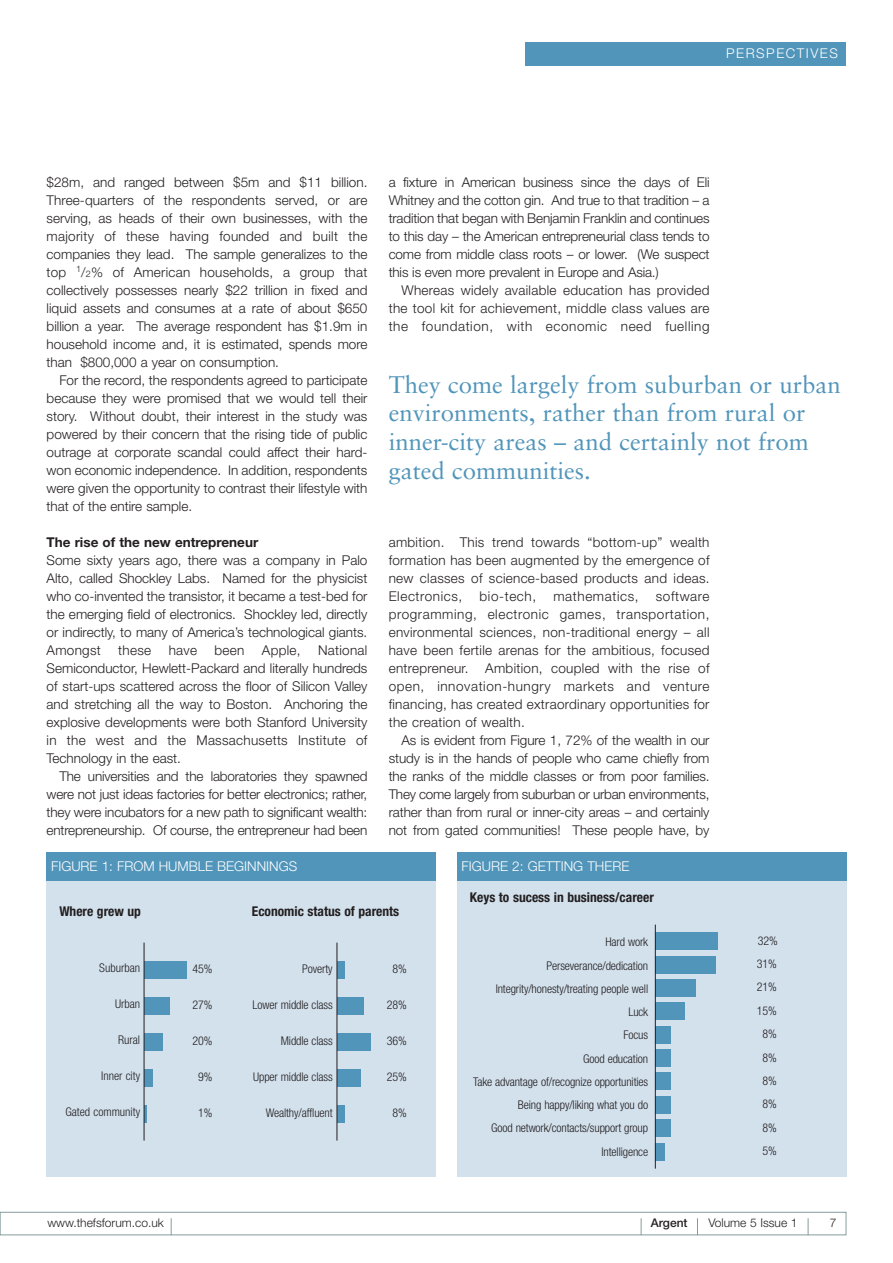
<style>
.page{position:relative;width:893px;height:1263px;background:#fff}
.page>*{position:absolute;margin:0;border:0;box-sizing:border-box;transform-origin:0 0}
.t1{font:24px/28.8px "Sabon";color:#5195ba}
.t2{font:300 13.5px/18px "Helvetica Neue";color:#231f20;text-align:justify}
.t3{font:700 condensed 13.5px "Helvetica Neue";color:#231f20}
.t4{font:300 13.5px "Helvetica Neue";color:#fff}
.t5{font:700 13.5px "Helvetica Neue";color:#231f20}
.t6{font:300 13.5px "Helvetica Neue";letter-spacing:.11em;color:#fff}
.t7{font:300 13.5px "Helvetica Neue";letter-spacing:.045em;color:#231f20}
.t8{font:300 condensed 12px/23.2px "Helvetica Neue";letter-spacing:-.01em;color:#231f20;text-align:right}
.t9{font:300 12px "Helvetica Neue";color:#231f20}
.t10{font:500 12px "Helvetica Neue";color:#231f20}
.s1{font-size:9px}
</style>
<div class="page">
<div style="left:525px;top:43px;width:321px;height:23px;background:#5195ba"></div>
<div style="left:0;top:1212px;width:846px;height:23px;border:1px solid #869c9c"></div>
<svg style="left:171px;top:1218px;width:1px;height:17px"></svg>
<svg style="left:807px;top:1218px;width:1px;height:17px"></svg>
<svg style="left:697px;top:1218px;width:1px;height:17px"></svg>
<svg style="left:640px;top:1218px;width:1px;height:17px"></svg>
<div style="left:47px;top:853px;width:389px;height:324px;background:#d3e1ed"></div>
<div style="left:47px;top:853px;width:389px;height:28px;background:#5195ba"></div>
<div style="left:457px;top:853px;width:389px;height:324px;background:#d3e1ed"></div>
<div style="left:457px;top:853px;width:389px;height:28px;background:#5195ba"></div>
<div style="left:144px;top:961px;width:42px;height:18px;background:#5195ba"></div>
<div style="left:144px;top:997px;width:25px;height:18px;background:#5195ba"></div>
<div style="left:337px;top:961px;width:7px;height:18px;background:#5195ba"></div>
<div style="left:337px;top:997px;width:26px;height:18px;background:#5195ba"></div>
<div style="left:655px;top:932px;width:62px;height:18px;background:#5195ba"></div>
<div style="left:655px;top:956px;width:60px;height:18px;background:#5195ba"></div>
<div style="left:655px;top:979px;width:41px;height:18px;background:#5195ba"></div>
<div style="left:655px;top:1002px;width:29px;height:18px;background:#5195ba"></div>
<div style="left:655px;top:1026px;width:15px;height:18px;background:#5195ba"></div>
<div style="left:655px;top:1049px;width:15px;height:18px;background:#5195ba"></div>
<div style="left:655px;top:1072px;width:15px;height:18px;background:#5195ba"></div>
<div style="left:655px;top:1096px;width:15px;height:18px;background:#5195ba"></div>
<div style="left:655px;top:1119px;width:15px;height:18px;background:#5195ba"></div>
<div style="left:655px;top:1143px;width:10px;height:18px;background:#5195ba"></div>
<div style="left:337px;top:1033px;width:34px;height:18px;background:#5195ba"></div>
<div style="left:337px;top:1069px;width:23px;height:18px;background:#5195ba"></div>
<div style="left:337px;top:1105px;width:7px;height:18px;background:#5195ba"></div>
<div style="left:144px;top:1033px;width:19px;height:18px;background:#5195ba"></div>
<div style="left:144px;top:1069px;width:8px;height:18px;background:#5195ba"></div>
<hr style="left:144px;top:1105px;width:3px;height:18px;background:#5195ba">
<hr style="left:144px;top:943px;width:1px;height:198px;background:#231f20">
<hr style="left:336px;top:943px;width:1px;height:198px;background:#231f20">
<hr style="left:655px;top:925px;width:1px;height:244px;background:#231f20">
<p class="t6" style="left:726px;top:48px;width:113px">PERSPECTIVES</p>
<p class="t2" style="left:47px;top:174px;width:322px">$28m, and ranged between $5m and $11 billion.<br>Three-quarters of the respondents served, or are serving, as heads of their own businesses, with the majority of these having founded and built the companies they lead. The sample generalizes to the top <sup>1</sup>/<span class="s1">2</span>% of American households, a group that collectively possesses nearly $22 trillion in fixed and liquid assets and consumes at a rate of about $650 billion a year. The average respondent has $1.9m in household income and, it is estimated, spends more than $800,000 a year on consumption.</p>
<p class="t2" style="left:47px;top:372px;width:322px;text-indent:13px">For the record, the respondents agreed to participate because they were promised that we would tell their story. Without doubt, their interest in the study was powered by their concern that the rising tide of public outrage at corporate scandal could affect their hard&shy;won economic independence. In addition, respondents were given the opportunity to contrast their lifestyle with that of the entire sample.</p>
<p class="t5" style="left:47px;top:537px;width:213px">The rise of the new entrepreneur</p>
<p class="t2" style="left:47px;top:552px;width:322px">Some sixty years ago, there was a company in Palo Alto, called Shockley Labs. Named for the physicist who co-invented the transistor, it became a test-bed for the emerging field of electronics. Shockley led, directly or indirectly, to many of America’s technological giants.<br>Amongst</p>
<p class="t2" style="left:47px;top:642px;width:322px;text-indent:271px">National Semiconductor, Hewlett-Packard and literally hundreds of start-ups scattered across the floor of Silicon Valley and stretching all the way to Boston. Anchoring the explosive developments were both Stanford University in the west and the Massachusetts Institute of Technology in the east.</p>
<p class="t2" style="left:47px;top:768px;width:322px;text-indent:13px">The universities and the laboratories they spawned were not just ideas factories for better electronics; rather, they were incubators for a new path to significant wealth: entrepreneurship. Of course, the entrepreneur had been</p>
<p class="t2" style="left:118px;top:642px;width:34px">these</p>
<p class="t2" style="left:169px;top:642px;width:30px">have</p>
<p class="t2" style="left:214px;top:642px;width:31px">been</p>
<p class="t2" style="left:262px;top:642px;width:40px">Apple,</p>
<p class="t2" style="left:388px;top:174px;width:322px">a fixture in American business since the days of Eli Whitney and the cotton gin. And true to that tradition – a tradition that began with Benjamin Franklin and continues to this day – the American entrepreneurial class tends to come from middle class roots – or lower. (We suspect this is even more prevalent in Europe and Asia.)</p>
<p class="t2" style="left:388px;top:282px;width:322px;text-indent:13px">Whereas widely available education has provided the tool kit for achievement, middle class values are the foundation, with economic need fuelling</p>
<h1 class="t1" style="left:388px;top:372px;width:453px">They come largely from suburban or urban environments, rather than from rural or inner-city areas – and certainly not from gated communities.</h1>
<p class="t2" style="left:388px;top:534px;width:322px">ambition. This trend towards “bottom-up” wealth formation has been augmented by the emergence of new classes of science-based products and ideas.<br>Electronics,</p>
<p class="t2" style="left:388px;top:588px;width:322px;text-indent:267px">software programming, electronic games, transportation, environmental sciences, non-traditional energy – all have been fertile arenas for the ambitious, focused entrepreneur. Ambition, coupled with the rise of open, innovation-hungry markets and venture financing, has created extraordinary opportunities for the creation of wealth.</p>
<p class="t2" style="left:388px;top:732px;width:322px;text-indent:13px">As is evident from Figure 1, 72% of the wealth in our study is in the hands of people who came chiefly from the ranks of the middle classes or from poor families.<br>They come largely from suburban or urban environments, rather than from rural or inner-city areas – and certainly not from gated communities! These people have, by</p>
<p class="t2" style="left:479px;top:588px;width:58px">bio-tech,</p>
<p class="t7" style="left:553px;top:591px;width:87px">mathematics,</p>
<p class="t4" style="left:51px;top:861px;width:248px">FIGURE 1: FROM HUMBLE BEGINNINGS</p>
<p class="t4" style="left:461px;top:861px;width:169px">FIGURE 2: GETTING THERE</p>
<p class="t3" style="left:59px;top:907px;width:83px">Where grew up</p>
<p class="t3" style="left:252px;top:907px;width:149px">Economic status of parents</p>
<p class="t8" style="left:99px;top:958px;width:42px">Suburban</p>
<p class="t8" style="left:115px;top:994px;width:27px">Urban</p>
<p class="t8" style="left:118px;top:1030px;width:23px">Rural</p>
<p class="t8" style="left:101px;top:1066px;width:40px">Inner city</p>
<p class="t8" style="left:65px;top:1102px;width:76px">Gated community</p>
<p class="t8" style="left:302px;top:958px;width:32px">Poverty</p>
<p class="t8" style="left:252px;top:994px;width:82px">Lower middle class</p>
<p class="t8" style="left:281px;top:1030px;width:53px">Middle class</p>
<p class="t8" style="left:253px;top:1066px;width:81px">Upper middle class</p>
<p class="t8" style="left:266px;top:1102px;width:68px">Wealthy/affluent</p>
<p class="t8" style="left:192px;top:958px;width:22px">45%</p>
<p class="t8" style="left:392px;top:958px;width:16px">8%</p>
<p class="t8" style="left:192px;top:994px;width:22px">27%</p>
<p class="t8" style="left:192px;top:1030px;width:22px">20%</p>
<p class="t8" style="left:198px;top:1066px;width:16px">9%</p>
<p class="t8" style="left:198px;top:1102px;width:16px">1%</p>
<p class="t8" style="left:387px;top:994px;width:22px">28%</p>
<p class="t8" style="left:387px;top:1030px;width:22px">36%</p>
<p class="t8" style="left:387px;top:1066px;width:22px">25%</p>
<p class="t8" style="left:392px;top:1102px;width:16px">8%</p>
<p class="t3" style="left:470px;top:892px;width:185px">Keys to sucess in business/career</p>
<p class="t8" style="left:473px;top:932px;width:177px">Hard work<br>Perseverance/dedication<br>Integrity/honesty/treating people well<br>Luck<br>Focus<br>Good education<br>Take advantage of/recognize opportunities<br>Being happy/liking what you do<br>Good network/contacts/support group<br>Intelligence</p>
<p class="t8" style="left:756px;top:930px;width:23px;text-align:center">32%<br>31%<br>21%<br>15%<br>8%<br>8%<br>8%<br>8%<br>8%<br>5%</p>
<p class="t9" style="left:47px;top:1218px;width:118px">www.thefsforum.co.uk</p>
<p class="t10" style="left:650px;top:1218px;width:38px">Argent</p>
<p class="t9" style="left:708px;top:1218px;width:91px">Volume 5 Issue 1</p>
<p class="t9" style="left:829px;top:1218px;width:8px">7</p>
</div>
